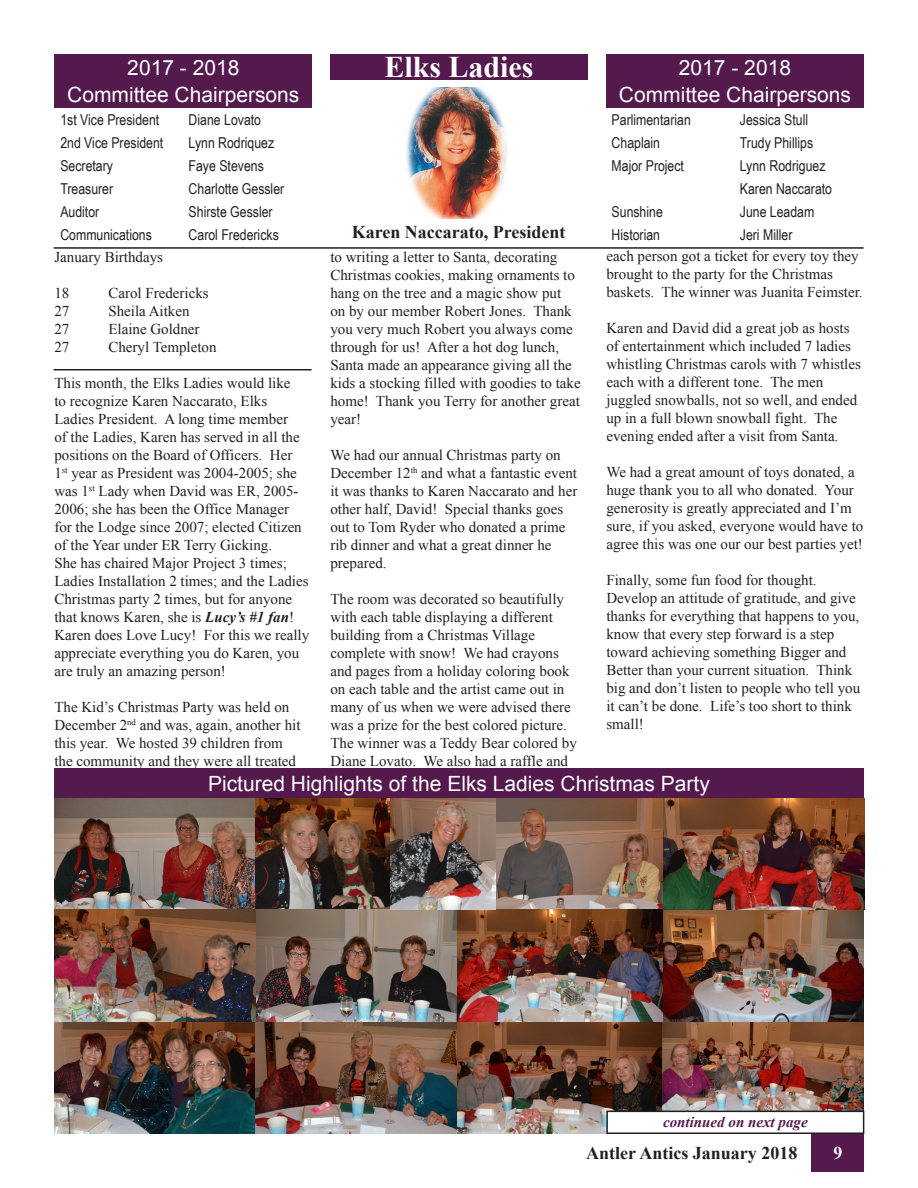
<style>
.page{position:relative;width:918px;height:1188px;background:#fff}
.page>*{position:absolute;margin:0;border:0;box-sizing:border-box;transform-origin:0 0}
.t1{font:700 30px "Times New Roman";color:#fff}
.t2{font:21px/27px "Arial";color:#fff;text-align:center}
.t3{font:700 18px "Times New Roman";color:#231f20}
.t4{font:700 18px "Times New Roman";color:#fff}
.t5{font:15px/18px "Times New Roman";color:#231f20}
.t6{font:15px/23px "Arial Narrow";color:#231f20}
.t7{font:italic 700 15px "Times New Roman";color:#54194d}
.s1{font-weight:700;font-style:italic}
</style>
<div class="page">
<div style="left:812px;top:1134px;width:52px;height:38px;background:#54194d"></div>
<hr style="left:54px;top:369px;width:258px;height:1px;background:#231f20">
<hr style="left:54px;top:247px;width:810px;height:2px;background:#231f20">
<div style="left:606px;top:54px;width:258px;height:54px;background:#54194d"></div>
<div style="left:330px;top:54px;width:258px;height:25px;background:#54194d"></div>
<div style="left:54px;top:54px;width:258px;height:54px;background:#54194d"></div>
<img style="left:407px;top:87px;width:100px;height:132px">
<div style="left:54px;top:768px;width:810px;height:30px;background:#54194d"></div>
<img style="left:662px;top:798px;width:202px;height:224px">
<img style="left:54px;top:798px;width:336px;height:112px">
<img style="left:54px;top:910px;width:202px;height:224px">
<img style="left:256px;top:910px;width:406px;height:112px">
<img style="left:495px;top:798px;width:168px;height:112px">
<img style="left:256px;top:1022px;width:608px;height:112px">
<img style="left:390px;top:798px;width:105px;height:112px">
<div style="left:607px;top:1111px;width:257px;height:22px;background:#fff"></div>
<div style="left:606px;top:1111px;width:258px;height:23px;border:2px solid #231f20"></div>
<h2 class="t2" style="left:67px;top:54px;width:234px">2017 - 2018<br>Committee Chairpersons</h2>
<p class="t6" style="left:60px;top:108px;width:100px">1st Vice President</p>
<p class="t6" style="left:189px;top:108px;width:74px">Diane Lovato</p>
<p class="t6" style="left:60px;top:131px;width:105px">2nd Vice President</p>
<p class="t6" style="left:189px;top:131px;width:87px">Lynn Rodriquez</p>
<p class="t6" style="left:60px;top:153px;width:54px">Secretary</p>
<p class="t6" style="left:189px;top:153px;width:77px">Faye Stevens</p>
<p class="t6" style="left:60px;top:176px;width:54px">Treasurer</p>
<p class="t6" style="left:189px;top:176px;width:97px">Charlotte Gessler</p>
<p class="t6" style="left:60px;top:199px;width:40px">Auditor</p>
<p class="t6" style="left:189px;top:199px;width:86px">Shirste Gessler</p>
<p class="t6" style="left:60px;top:222px;width:93px">Communications</p>
<p class="t6" style="left:189px;top:222px;width:92px">Carol Fredericks</p>
<p class="t5" style="left:54px;top:247px;width:110px">January Birthdays</p>
<p class="t5" style="left:54px;top:283px;width:16px">18</p>
<p class="t5" style="left:108px;top:283px;width:102px">Carol Fredericks</p>
<p class="t5" style="left:54px;top:301px;width:16px">27</p>
<p class="t5" style="left:108px;top:301px;width:83px">Sheila Aitken</p>
<p class="t5" style="left:54px;top:319px;width:16px">27</p>
<p class="t5" style="left:108px;top:319px;width:93px">Elaine Goldner</p>
<p class="t5" style="left:54px;top:337px;width:16px">27</p>
<p class="t5" style="left:108px;top:337px;width:110px">Cheryl Templeton</p>
<p class="t5" style="left:54px;top:373px;width:256px">This month, the Elks Ladies would like<br>to recognize Karen Naccarato, Elks Ladies President. A long time member<br>of the Ladies, Karen has served in all the positions on the Board of Officers. Her 1<sup>st</sup> year as President was 2004-2005; she was 1<sup>st</sup> Lady when David was ER, 2005- 2006; she has been the Office Manager for the Lodge since 2007; elected Citizen of the Year under ER Terry Gicking.<br>She has chaired Major Project 3 times; Ladies Installation 2 times; and the Ladies Christmas party 2 times, but for anyone that knows Karen, she is <span class="s1">Lucy’s #1 fan</span>!<br>Karen does Love Lucy! For this we really appreciate everything you do Karen, you are truly an amazing person!</p>
<p class="t5" style="left:54px;top:697px;width:248px">The Kid’s Christmas Party was held on December 2<sup>nd</sup> and was, again, another hit this year. We hosted 39 children from the community and they were all treated</p>
<h1 class="t1" style="left:384px;top:46px;width:151px">Elks Ladies</h1>
<p class="t3" style="left:352px;top:219px;width:215px">Karen Naccarato, President</p>
<p class="t5" style="left:330px;top:247px;width:252px">to writing a letter to Santa, decorating Christmas cookies, making ornaments to hang on the tree and a magic show put<br>on by our member Robert Jones. Thank you very much Robert you always come through for us! After a hot dog lunch, Santa made an appearance giving all the kids a stocking filled with goodies to take home! Thank you Terry for another great year!</p>
<p class="t5" style="left:330px;top:445px;width:249px">We had our annual Christmas party on December 12<sup>th</sup> and what a fantastic event it was thanks to Karen Naccarato and her other half, David! Special thanks goes out to Tom Ryder who donated a prime rib dinner and what a great dinner he prepared.</p>
<p class="t5" style="left:330px;top:589px;width:248px">The room was decorated so beautifully with each table displaying a different building from a Christmas Village complete with snow! We had crayons and pages from a holiday coloring book on each table and the artist came out in many of us when we were advised there was a prize for the best colored picture.<br>The winner was a Teddy Bear colored by Diane Lovato. We also had a raffle and</p>
<h2 class="t2" style="left:619px;top:54px;width:234px">2017 - 2018<br>Committee Chairpersons</h2>
<p class="t6" style="left:612px;top:108px;width:81px">Parlimentarian</p>
<p class="t6" style="left:740px;top:108px;width:70px">Jessica Stull</p>
<p class="t6" style="left:612px;top:131px;width:50px">Chaplain</p>
<p class="t6" style="left:740px;top:131px;width:75px">Trudy Phillips</p>
<p class="t6" style="left:612px;top:153px;width:74px">Major Project</p>
<p class="t6" style="left:740px;top:153px;width:94px">Lynn Rodriguez<br>Karen Naccarato</p>
<p class="t6" style="left:612px;top:199px;width:53px">Sunshine</p>
<p class="t6" style="left:740px;top:199px;width:76px">June Leadam</p>
<p class="t6" style="left:612px;top:222px;width:50px">Historian</p>
<p class="t6" style="left:740px;top:222px;width:54px">Jeri Miller</p>
<p class="t5" style="left:606px;top:246px;width:258px">each person got a ticket for every toy they brought to the party for the Christmas baskets. The winner was Juanita Feimster.</p>
<p class="t5" style="left:606px;top:318px;width:256px">Karen and David did a great job as hosts of entertainment which included 7 ladies whistling Christmas carols with 7 whistles each with a different tone. The men juggled snowballs, not so well, and ended up in a full blown snowball fight. The evening ended after a visit from Santa.</p>
<p class="t5" style="left:606px;top:462px;width:259px">We had a great amount of toys donated, a huge thank you to all who donated. Your generosity is greatly appreciated and I’m sure, if you asked, everyone would have to agree this was one our our best parties yet!</p>
<p class="t5" style="left:606px;top:570px;width:255px">Finally, some fun food for thought.<br>Develop an attitude of gratitude, and give thanks for everything that happens to you, know that every step forward is a step toward achieving something Bigger and Better than your current situation. Think big and don’t listen to people who tell you it can’t be done. Life’s too short to think small!</p>
<h2 class="t2" style="left:208px;top:770px;width:503px">Pictured Highlights of the Elks Ladies Christmas Party</h2>
<p class="t7" style="left:663px;top:1112px;width:146px">continued on next page</p>
<p class="t3" style="left:586px;top:1141px;width:213px">Antler Antics January 2018</p>
<p class="t4" style="left:833px;top:1141px;width:10px">9</p>
</div>
